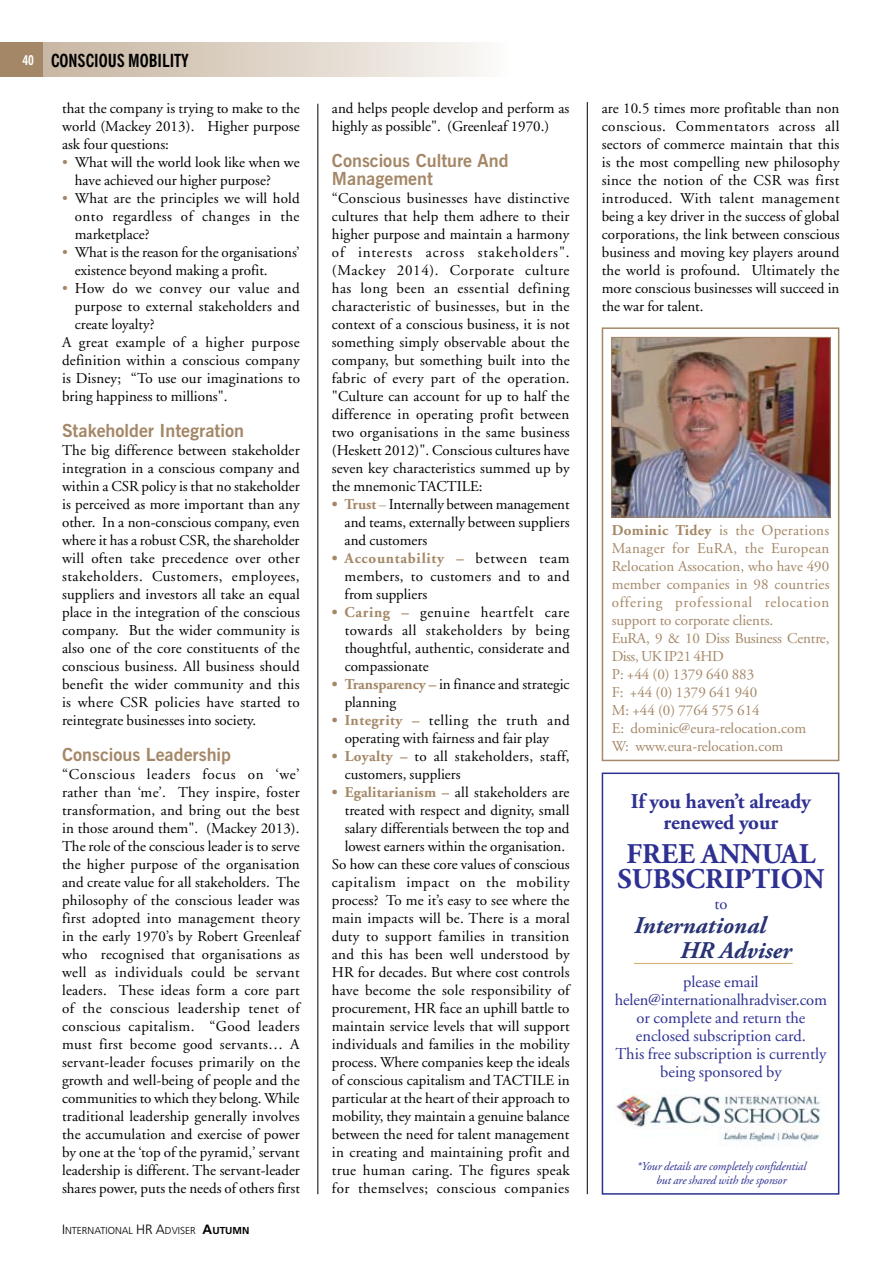
<style>
.page{position:relative;width:893px;height:1263px;background:#fff}
.page>*{position:absolute;margin:0;border:0;box-sizing:border-box;transform-origin:0 0}
.t1{font:700 28.5px/25.5px "Adobe Garamond";color:#2e3192;text-align:center}
.t2{font:italic 700 24px/24.8px "Adobe Garamond Pro";color:#283373}
.t3{font:700 21px/21px "Adobe Garamond";color:#2e3192;text-align:center}
.t4{font:700 18px/18px "News Gothic BT";color:#a48767}
.t5{font:700 condensed 18px "News Gothic BT";color:#000}
.t6{font:16.5px/18px "Adobe Garamond";color:#2e3192;text-align:center}
.t7{font:15px/18px "Adobe Garamond";letter-spacing:.005em;color:#000;text-align:justify}
.t8{font:15px/18px "Adobe Garamond";color:#a48767}
.t9{font:15px "Adobe Garamond";letter-spacing:.025em;color:#000}
.t10{font:15px "Adobe Garamond";letter-spacing:.03em;color:#000}
.t11{font:15px "Adobe Garamond";letter-spacing:.04em;color:#000}
.t12{font:italic 12px/13.5px "Adobe Garamond";letter-spacing:-.01em;color:#2e3192;text-align:center}
.t13{font:300 10.2px "Frutiger";color:#000}
.s1{font-size:13.5px;color:#fff}
.s2{color:#a48767}
.s3{font-size:13.5px}
.s4{font-weight:700;font-size:13.5px}
.s5{font-weight:700}
.s6{font-weight:700;color:#a48767}
.s7{font-weight:700;color:#c3af97}
</style>
<div class="page">
<div style="left:0;top:43px;width:43px;height:34px;background:#a48767"></div>
<div style="left:43px;top:43px;width:467px;height:34px;background:linear-gradient(to right,#c7b4a0,#faf9f7)"></div>
<hr style="left:587px;top:102px;width:1px;height:1092px;background:#000">
<hr style="left:317px;top:104px;width:1px;height:1090px;background:#000">
<div style="left:602px;top:327px;width:237px;height:434px;border:2px solid #a48767"></div>
<img style="left:613px;top:339px;width:216px;height:176px">
<div style="left:611px;top:337px;width:220px;height:180px;border:1px solid #a48767"></div>
<div style="left:602px;top:772px;width:237px;height:422px;border:2px solid #2e3192"></div>
<hr style="left:634px;top:963px;width:159px;height:1px;background:#d0ad67">
<img style="left:616px;top:1089px;width:205px;height:53px">
<p class="t5" style="left:22px;top:49px;width:167px"><span class="s1">40</span> CONSCIOUS MOBILITY</p>
<p class="t7" style="left:62px;top:100px;width:239px">that the company is trying to make to the world (Mackey 2013). Higher purpose ask four questions:</p>
<p class="t7" style="left:75px;top:154px;width:226px;text-indent:-13px"><span class="s2">•</span> What will the world look like when we have achieved our higher purpose?</p>
<p class="t7" style="left:75px;top:190px;width:226px;text-indent:-13px"><span class="s2">•</span> What are the principles we will hold onto regardless of changes in the marketplace?</p>
<p class="t7" style="left:75px;top:244px;width:226px;text-indent:-13px"><span class="s2">•</span> What is the reason for the organisations’ existence beyond making a profit.</p>
<p class="t9" style="left:62px;top:280px;width:239px"><span class="s2">•</span> How do we convey our value and</p>
<p class="t7" style="left:75px;top:298px;width:226px">purpose to external stakeholders and</p>
<p class="t7" style="left:75px;top:316px;width:81px">create loyalty?</p>
<p class="t9" style="left:62px;top:334px;width:239px">A great example of a higher purpose</p>
<p class="t7" style="left:62px;top:352px;width:239px">definition within a conscious company</p>
<p class="t7" style="left:62px;top:370px;width:239px">is Disney; “To use our imaginations to</p>
<p class="t7" style="left:62px;top:388px;width:167px">bring happiness to millions".</p>
<p class="t4" style="left:62px;top:421px;width:183px">Stakeholder Integration</p>
<p class="t7" style="left:62px;top:442px;width:239px">The big difference between stakeholder integration in a conscious company and within a CSR policy is that no stakeholder is perceived as more important than any other. In a non-conscious company, even where it has a robust CSR, the shareholder will often take precedence over other stakeholders. Customers, employees, suppliers and investors all take an equal place in the integration of the conscious company. But the wider community is also one of the core constituents of the conscious business. All business should benefit the wider community and this is where CSR policies have started to reintegrate businesses into society.</p>
<p class="t4" style="left:62px;top:745px;width:170px">Conscious Leadership</p>
<p class="t7" style="left:62px;top:766px;width:239px">“Conscious leaders focus on ‘we’ rather than ‘me’. They inspire, foster transformation, and bring out the best in those around them". (Mackey 2013).<br>The role of the conscious leader is to serve the higher purpose of the organisation and create value for all stakeholders. The philosophy of the conscious leader was first adopted into management theory in the early 1970’s by Robert Greenleaf who recognised that organisations as well as individuals could be servant leaders. These ideas form a core part of the conscious leadership tenet of conscious capitalism. “Good leaders must first become good servants… A servant-leader focuses primarily on the growth and well-being of people and the communities to which they belong. While traditional leadership generally involves the accumulation and exercise of power by one at the ‘top of the pyramid,’ servant leadership is different. The servant-leader shares power, puts the needs of others first</p>
<p class="t13" style="left:62px;top:1224px;width:189px"><span class="s3">I</span>NTERNATIONAL <span class="s3">HR A</span>DVISER <span class="s4">A</span><span class="s5">UTUMN</span></p>
<p class="t7" style="left:332px;top:100px;width:239px">and helps people develop and perform as highly as possible". (Greenleaf 1970.)</p>
<p class="t4" style="left:332px;top:151px;width:178px">Conscious Culture And<br>Management</p>
<p class="t7" style="left:332px;top:190px;width:239px">“Conscious businesses have distinctive cultures that help them adhere to their higher purpose and maintain a harmony of interests across stakeholders". (Mackey 2014). Corporate culture has long been an essential defining characteristic of businesses, but in the context of a conscious business, it is not something simply observable about the company, but something built into the fabric of every part of the operation. "Culture can account for up to half the difference in operating profit between two organisations in the same business (Heskett 2012)". Conscious cultures have seven key characteristics summed up by the mnemonic TACTILE:</p>
<p class="t7" style="left:345px;top:496px;width:227px;text-indent:-13px"><span class="s6">• Trust</span> <span class="s7">–</span> Internally between management and teams, externally between suppliers and customers</p>
<p class="t7" style="left:345px;top:550px;width:227px;text-indent:-13px"><span class="s6">• Accountability –</span> between team members, to customers and to and from suppliers</p>
<p class="t7" style="left:345px;top:604px;width:227px;text-indent:-13px"><span class="s6">• Caring –</span> genuine heartfelt care towards all stakeholders by being thoughtful, authentic, considerate and compassionate</p>
<p class="t7" style="left:345px;top:676px;width:226px;text-indent:-13px"><span class="s6">• Transparency –</span> in finance and strategic planning</p>
<p class="t7" style="left:332px;top:712px;width:239px;text-align:center"><span class="s6">• Integrity –</span> telling the truth and operating with fairness and fair play</p>
<p class="t7" style="left:345px;top:748px;width:226px;text-indent:-13px"><span class="s6">• Loyalty –</span> to all stakeholders, staff, customers, suppliers</p>
<p class="t7" style="left:332px;top:784px;width:239px"><span class="s6">• Egalitarianism –</span> all stakeholders are</p>
<p class="t7" style="left:345px;top:802px;width:226px">treated with respect and dignity, small</p>
<p class="t7" style="left:345px;top:820px;width:226px">salary differentials between the top and</p>
<p class="t7" style="left:345px;top:838px;width:222px">lowest earners within the organisation.</p>
<p class="t7" style="left:332px;top:856px;width:239px">So how can these core values of conscious</p>
<p class="t11" style="left:332px;top:874px;width:239px">capitalism impact on the mobility</p>
<p class="t7" style="left:332px;top:892px;width:239px">process? To me it’s easy to see where the</p>
<p class="t7" style="left:332px;top:910px;width:239px">main impacts will be. There is a moral</p>
<p class="t7" style="left:332px;top:928px;width:239px">duty to support families in transition</p>
<p class="t7" style="left:332px;top:946px;width:239px">and this has been well understood by</p>
<p class="t7" style="left:332px;top:964px;width:239px">HR for decades. But where cost controls</p>
<p class="t7" style="left:332px;top:982px;width:239px">have become the sole responsibility of</p>
<p class="t7" style="left:332px;top:1000px;width:239px">procurement, HR face an uphill battle to</p>
<p class="t7" style="left:332px;top:1018px;width:239px">maintain service levels that will support</p>
<p class="t7" style="left:332px;top:1036px;width:239px">individuals and families in the mobility</p>
<p class="t7" style="left:332px;top:1054px;width:239px">process. Where companies keep the ideals</p>
<p class="t7" style="left:332px;top:1072px;width:239px">of conscious capitalism and TACTILE in</p>
<p class="t7" style="left:332px;top:1090px;width:239px">particular at the heart of their approach to</p>
<p class="t7" style="left:332px;top:1108px;width:239px">mobility, they maintain a genuine balance</p>
<p class="t7" style="left:332px;top:1126px;width:239px">between the need for talent management</p>
<p class="t7" style="left:332px;top:1144px;width:239px">in creating and maintaining profit and</p>
<p class="t7" style="left:332px;top:1162px;width:239px">true human caring. The figures speak</p>
<p class="t10" style="left:332px;top:1180px;width:239px">for themselves; conscious companies</p>
<p class="t7" style="left:602px;top:100px;width:239px">are 10.5 times more profitable than non conscious. Commentators across all sectors of commerce maintain that this is the most compelling new philosophy since the notion of the CSR was first introduced. With talent management being a key driver in the success of global corporations, the link between conscious business and moving key players around the world is profound. Ultimately the more conscious businesses will succeed in the war for talent.</p>
<p class="t8" style="left:612px;top:521px;width:219px"><span class="s5">Dominic Tidey</span> is the Operations<br>Manager for EuRA, the European<br>Relocation Assocation, who have 490 member companies in 98 countries offering professional relocation support to corporate clients.<br>EuRA, 9 &amp; 10 Diss Business Centre,<br>Diss, UK IP21 4HD<br>P: +44 (0) 1379 640 883<br>F: +44 (0) 1379 641 940<br>M: +44 (0) 7764 575 614<br>E: dominic@eura-relocation.com<br>W: www.eura-relocation.com</p>
<h3 class="t3" style="left:631px;top:791px;width:182px">If you haven’t already renewed your</h3>
<h1 class="t1" style="left:617px;top:841px;width:209px">FREE ANNUAL<br>SUBSCRIPTION</h1>
<p class="t6" style="left:714px;top:895px;width:15px">to</p>
<h2 class="t2" style="left:680px;top:913px;width:113px;text-indent:-46px">International<br>HR Adviser</h2>
<p class="t6" style="left:615px;top:973px;width:214px">please email helen@internationalhradviser.com or complete and return the enclosed subscription card.<br>This free subscription is currently being sponsored by</p>
<p class="t12" style="left:636px;top:1160px;width:171px">*Your details are completely confidential but are shared with the sponsor</p>
</div>
